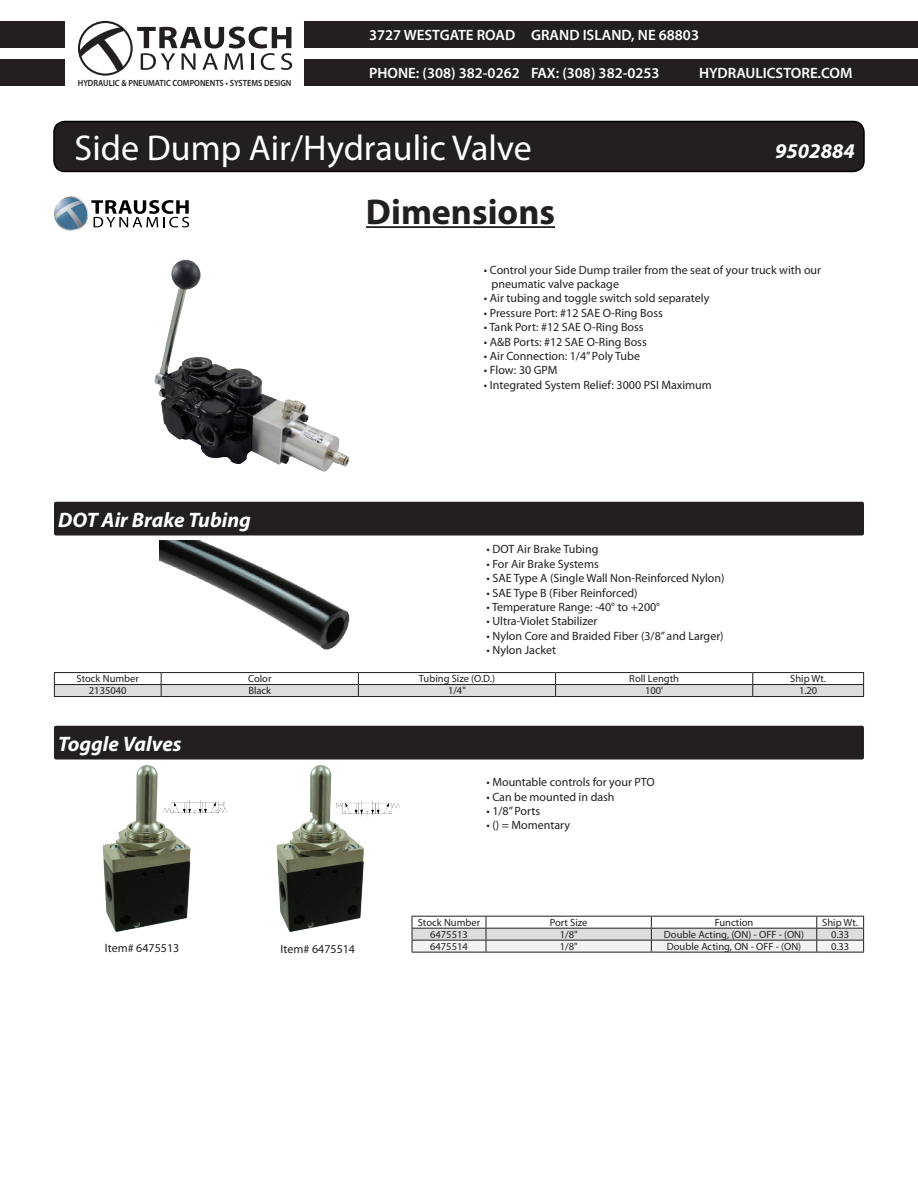
<style>
.page{position:relative;width:918px;height:1188px;background:#fff}
.page>*{position:absolute;margin:0;border:0;box-sizing:border-box;transform-origin:0 0}
.t1{font:36px "Myriad Pro";color:#fff}
.t2{font:700 36px "Myriad Pro";color:#231f20}
.t3{font:italic 700 21px "Myriad Pro";color:#fff}
.t4{font:600 15px "Myriad Pro";color:#fff}
.descriptions2{font:12px "Myriad Pro";color:#231f20}
.Trausch_Dynamics_Bod{font:10.5px "Myriad Pro";color:#231f20}
.t5{font:600 9px "Myriad Pro";color:#231f20;scale:.91 1}
</style>
<div class="page">
<hr style="left:366px;top:226px;width:189px;height:2px;background:#231f20">
<div style="left:54px;top:122px;width:810px;height:49px;background:#231f20;border-radius:11px"></div>
<div style="left:53px;top:121px;width:812px;height:51px;border:2px solid #000;border-radius:11px"></div>
<svg style="left:54px;top:197px;width:135px;height:34px"></svg>
<img style="left:154px;top:259px;width:196px;height:213px">
<div style="left:305px;top:21px;width:613px;height:27px;background:#231f20"></div>
<div style="left:305px;top:59px;width:613px;height:27px;background:#231f20"></div>
<svg style="left:78px;top:21px;width:214px;height:55px"></svg>
<div style="left:0;top:59px;width:64px;height:27px;background:#231f20"></div>
<div style="left:0;top:21px;width:64px;height:27px;background:#231f20"></div>
<img style="left:159px;top:541px;width:191px;height:109px">
<div style="left:54px;top:726px;width:810px;height:34px;background:#231f20;border-radius:2px"></div>
<hr style="left:412px;top:916px;width:74px;height:1px;background:#231f20">
<hr style="left:486px;top:916px;width:165px;height:1px;background:#231f20">
<hr style="left:651px;top:916px;width:166px;height:1px;background:#231f20">
<hr style="left:817px;top:916px;width:47px;height:1px;background:#231f20">
<svg style="left:412px;top:917px;width:452px;height:35px"></svg>
<hr style="left:412px;top:952px;width:74px;height:1px;background:#231f20">
<hr style="left:486px;top:952px;width:165px;height:1px;background:#231f20">
<hr style="left:651px;top:952px;width:166px;height:1px;background:#231f20">
<hr style="left:817px;top:952px;width:47px;height:1px;background:#231f20">
<img style="left:102px;top:765px;width:125px;height:167px">
<hr style="left:54px;top:672px;width:107px;height:1px;background:#231f20">
<hr style="left:161px;top:672px;width:197px;height:1px;background:#231f20">
<hr style="left:358px;top:672px;width:198px;height:1px;background:#231f20">
<hr style="left:556px;top:672px;width:197px;height:1px;background:#231f20">
<hr style="left:753px;top:672px;width:111px;height:1px;background:#231f20">
<svg style="left:54px;top:673px;width:810px;height:23px"></svg>
<hr style="left:54px;top:696px;width:107px;height:1px;background:#231f20">
<hr style="left:161px;top:696px;width:197px;height:1px;background:#231f20">
<hr style="left:358px;top:696px;width:198px;height:1px;background:#231f20">
<hr style="left:556px;top:696px;width:197px;height:1px;background:#231f20">
<hr style="left:753px;top:696px;width:111px;height:1px;background:#231f20">
<div style="left:54px;top:502px;width:810px;height:34px;background:#231f20;border-radius:2px"></div>
<img style="left:276px;top:765px;width:124px;height:167px">
<p class="t5" style="left:78px;top:77px;width:236px">HYDRAULIC &amp; PNEUMATIC COMPONENTS • SYSTEMS DESIGN</p>
<p class="t4" style="left:369px;top:25px;width:332px">3727 WESTGATE ROAD GRAND ISLAND, NE 68803</p>
<p class="t4" style="left:369px;top:63px;width:292px">PHONE: (308) 382-0262 FAX: (308) 382-0253</p>
<p class="t4" style="left:699px;top:63px;width:155px">HYDRAULICSTORE.COM</p>
<p class="t1" style="left:75px;top:126px;width:459px">Side Dump Air/Hydraulic Valve</p>
<p class="t3" style="left:775px;top:138px;width:81px">9502884</p>
<p class="t2" style="left:366px;top:188px;width:191px">Dimensions</p>
<p class="t3" style="left:58px;top:506px;width:194px">DOT Air Brake Tubing</p>
<p class="descriptions2" style="left:484px;top:262px;width:339px">• Control your Side Dump trailer from the seat of your truck with our</p>
<p class="descriptions2" style="left:492px;top:277px;width:129px">pneumatic valve package</p>
<p class="descriptions2" style="left:484px;top:291px;width:227px">• Air tubing and toggle switch sold separately</p>
<p class="descriptions2" style="left:484px;top:305px;width:180px">• Pressure Port: #12 SAE O-Ring Boss</p>
<p class="descriptions2" style="left:484px;top:320px;width:161px">• Tank Port: #12 SAE O-Ring Boss</p>
<p class="descriptions2" style="left:484px;top:334px;width:164px">• A&amp;B Ports: #12 SAE O-Ring Boss</p>
<p class="descriptions2" style="left:484px;top:349px;width:158px">• Air Connection: 1/4” Poly Tube</p>
<p class="descriptions2" style="left:484px;top:363px;width:75px">• Flow: 30 GPM</p>
<p class="descriptions2" style="left:484px;top:377px;width:229px">• Integrated System Relief: 3000 PSI Maximum</p>
<p class="descriptions2" style="left:487px;top:542px;width:113px">• DOT Air Brake Tubing</p>
<p class="descriptions2" style="left:487px;top:556px;width:114px">• For Air Brake Systems</p>
<p class="descriptions2" style="left:487px;top:571px;width:240px">• SAE Type A (Single Wall Non-Reinforced Nylon)</p>
<p class="descriptions2" style="left:487px;top:585px;width:152px">• SAE Type B (Fiber Reinforced)</p>
<p class="descriptions2" style="left:487px;top:599px;width:175px">• Temperature Range: -40° to +200°</p>
<p class="descriptions2" style="left:487px;top:614px;width:112px">• Ultra-Violet Stabilizer</p>
<p class="descriptions2" style="left:487px;top:628px;width:239px">• Nylon Core and Braided Fiber (3/8” and Larger)</p>
<p class="descriptions2" style="left:487px;top:643px;width:71px">• Nylon Jacket</p>
<p class="Trausch_Dynamics_Bod" style="left:77px;top:672px;width:64px">Stock Number</p>
<p class="Trausch_Dynamics_Bod" style="left:248px;top:672px;width:25px">Color</p>
<p class="Trausch_Dynamics_Bod" style="left:419px;top:672px;width:78px">Tubing Size (O.D.)</p>
<p class="Trausch_Dynamics_Bod" style="left:629px;top:672px;width:51px">Roll Length</p>
<p class="Trausch_Dynamics_Bod" style="left:790px;top:672px;width:37px">Ship Wt.</p>
<p class="Trausch_Dynamics_Bod" style="left:89px;top:684px;width:39px">2135040</p>
<p class="Trausch_Dynamics_Bod" style="left:248px;top:684px;width:24px">Black</p>
<p class="Trausch_Dynamics_Bod" style="left:448px;top:684px;width:19px">1/4"</p>
<p class="Trausch_Dynamics_Bod" style="left:645px;top:684px;width:20px">100'</p>
<p class="Trausch_Dynamics_Bod" style="left:799px;top:684px;width:20px">1.20</p>
<p class="t3" style="left:58px;top:730px;width:125px">Toggle Valves</p>
<p class="descriptions2" style="left:105px;top:941px;width:76px">Item# 6475513</p>
<p class="descriptions2" style="left:281px;top:941px;width:76px">Item# 6475514</p>
<p class="descriptions2" style="left:486px;top:775px;width:170px">• Mountable controls for your PTO</p>
<p class="descriptions2" style="left:486px;top:789px;width:130px">• Can be mounted in dash</p>
<p class="descriptions2" style="left:486px;top:804px;width:55px">• 1/8” Ports</p>
<p class="descriptions2" style="left:486px;top:818px;width:85px">• () = Momentary</p>
<p class="Trausch_Dynamics_Bod" style="left:418px;top:916px;width:64px">Stock Number</p>
<p class="Trausch_Dynamics_Bod" style="left:550px;top:916px;width:39px">Port Size</p>
<p class="Trausch_Dynamics_Bod" style="left:715px;top:916px;width:40px">Function</p>
<p class="Trausch_Dynamics_Bod" style="left:822px;top:916px;width:37px">Ship Wt.</p>
<p class="Trausch_Dynamics_Bod" style="left:430px;top:928px;width:39px">6475513</p>
<p class="Trausch_Dynamics_Bod" style="left:560px;top:928px;width:19px">1/8"</p>
<p class="Trausch_Dynamics_Bod" style="left:664px;top:928px;width:142px">Double Acting, (ON) - OFF - (ON)</p>
<p class="Trausch_Dynamics_Bod" style="left:831px;top:928px;width:20px">0.33</p>
<p class="Trausch_Dynamics_Bod" style="left:430px;top:940px;width:39px">6475514</p>
<p class="Trausch_Dynamics_Bod" style="left:560px;top:940px;width:19px">1/8"</p>
<p class="Trausch_Dynamics_Bod" style="left:667px;top:940px;width:136px">Double Acting, ON - OFF - (ON)</p>
<p class="Trausch_Dynamics_Bod" style="left:831px;top:940px;width:20px">0.33</p>
</div>
